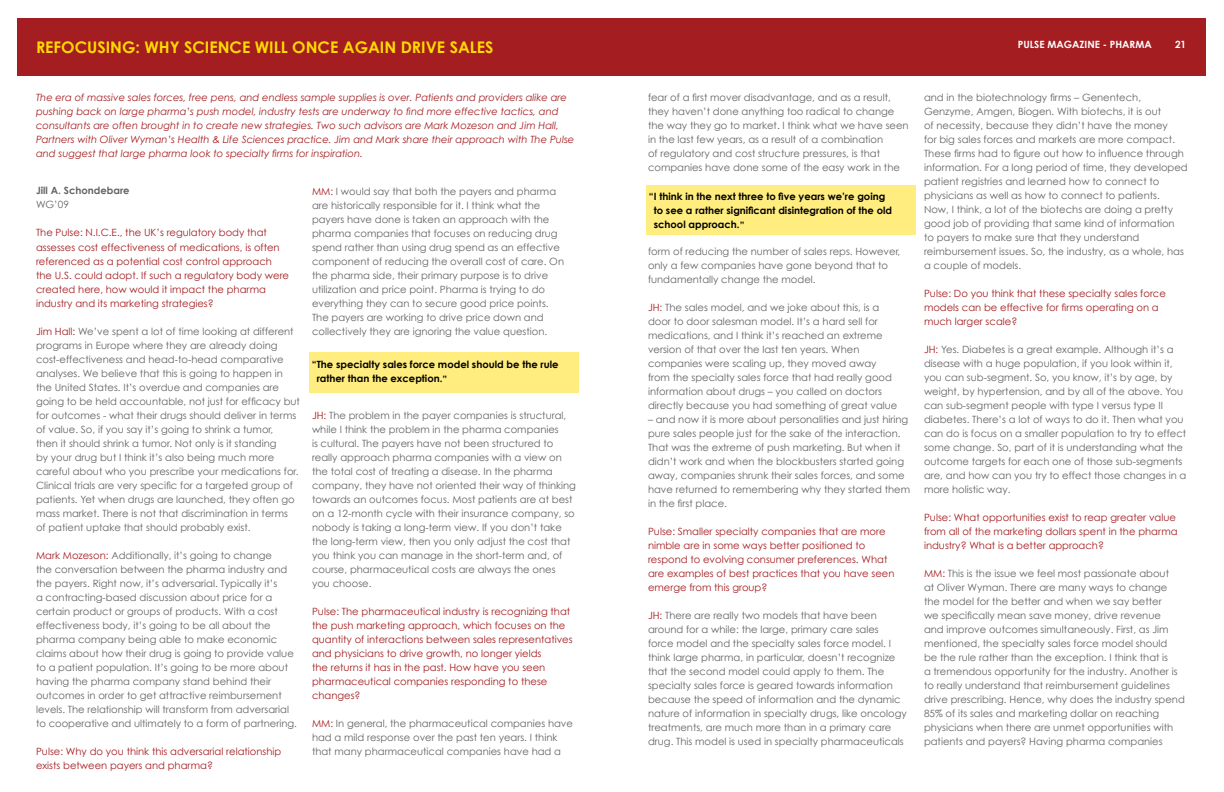
<style>
.page{position:relative;width:1224px;height:792px;background:#fff}
.page>*{position:absolute;margin:0;border:0;box-sizing:border-box;transform-origin:0 0}
.t1{font:700 16px "Century Gothic";color:#ffdb00}
.t2{font:10px/14px "Century Gothic";color:#636466}
.t3{font:10px/14px "Century Gothic";color:#a41d21}
.t4{font:italic 10px/14px "Century Gothic";color:#a41d21}
.t5{font:700 10px/14px "Century Gothic";color:#000}
.t6{font:700 10px "Century Gothic";color:#fff}
.t7{font:700 10px "Century Gothic";color:#636466}
.s1{color:#a41d21}
</style>
<div class="page">
<div style="left:17px;top:18px;width:1189px;height:58px;background:#a41d21"></div>
<div style="left:309px;top:352px;width:270px;height:40px;background:#ffed80"></div>
<div style="left:646px;top:185px;width:270px;height:50px;background:#ffed80"></div>
<h1 class="t1" style="left:36px;top:37px;width:11px">refocus</h1>
<h1 class="t1" style="left:106px;top:37px;width:115px">ing: why science</h1>
<h1 class="t1" style="left:255px;top:37px;width:50px">will once</h1>
<h1 class="t1" style="left:343px;top:37px;width:14px">aga</h1>
<h1 class="t1" style="left:380px;top:37px;width:80px">in drive sales</h1>
<p class="t4" style="left:36px;top:91px;width:540px">The era of massive sales forces, free pens, and endless sample supplies is over. Patients and providers alike are pushing back on large pharma’s push model, industry tests are underway to find more effective tactics, and consultants are often brought in to create new strategies. Two such advisors are Mark Mozeson and Jim Hall, Partners with Oliver Wyman’s Health &amp; Life Sciences practice. Jim and Mark share their approach with The Pulse and suggest that large pharma look to specialty firms for inspiration.</p>
<p class="t7" style="left:36px;top:185px;width:95px">Jill A. Schondebare</p>
<p class="t2" style="left:36px;top:198px;width:34px">WG’09</p>
<p class="t3" style="left:36px;top:226px;width:255px">The Pulse: N .I.C.E., the UK’s regulatory body that assesses cost effectiveness of medications, is often referenced as a potential cost control approach the U .S. could adopt. If such a regulatory body were created here, how would it impact the pharma industry and its marketing strategies?</p>
<p class="t2" style="left:36px;top:324px;width:265px"><span class="s1">Jim Hall:</span> We’ve spent a lot of time looking at different programs in Europe where they are already doing cost-effectiveness and head-to-head comparative analyses. We believe that this is going to happen in the U nited States. It’s overdue and companies are going to be held accountable, not just for efficacy but for outcomes - what their drugs should deliver in terms of value. So, if you say it’s going to shrink a tumor,<br>then it should shrink a tumor. Not only is it standing<br>by your drug but I think it’s also being much more careful about who you prescribe your medications for.<br>Clinical trials are very specific for a targeted group of patients. Yet when drugs are launched, they often go mass market. There is not that discrimination in terms of patient uptake that should probably exist.</p>
<p class="t2" style="left:36px;top:548px;width:263px"><span class="s1">Mark Mozeson:</span> Additionally, it’s going to change<br>the conversation between the pharma industry and the payers. Right now, it’s adversarial. Typically it’s<br>a contracting-based discussion about price for a certain product or groups of products. With a cost effectiveness body, it’s going to be all about the pharma company being able to make economic claims about how their drug is going to provide value to a patient population. It’s going to be more about having the pharma company stand behind their outcomes in order to get attractive reimbursement levels. The relationship will transform from adversarial to cooperative and ultimately to a form of partnering.</p>
<p class="t3" style="left:36px;top:744px;width:247px">Pulse: Why do you think this adversarial relationship exists between payers and pharma?</p>
<p class="t2" style="left:312px;top:184px;width:254px"><span class="s1">MM:</span> I would say that both the payers and pharma are historically responsible for it. I think what the payers have done is taken an approach with the pharma companies that focuses on reducing drug spend rather than using drug spend as an effective component of reducing the overall cost of care. On the pharma side, their primary purpose is to drive utilization and price point. Pharma is trying to do everything they can to secure good price points.<br>The payers are working to drive price down and collectively they are ignoring the value question.</p>
<p class="t5" style="left:317px;top:357px;width:243px;text-indent:-5px">“The specialty sales force model should be the rule rather than the exception.”</p>
<p class="t2" style="left:312px;top:408px;width:266px"><span class="s1">JH :</span> The problem in the payer companies is structural, while I think the problem in the pharma companies<br>is cultural. The payers have not been structured to really approach pharma companies with a view on the total cost of treating a disease. In the pharma company, they have not oriented their way of thinking towards an outcomes focus. Most patients are at best on a 12-month cycle with their insurance company, so nobody is taking a long-term view. If you don’t take the long-term view, then you only adjust the cost that you think you can manage in the short-term and, of course, pharmaceutical costs are always the ones you choose.</p>
<p class="t3" style="left:312px;top:604px;width:262px">Pulse: The pharmaceutical industry is recognizing that the push marketing approach, which focuses on the quantity of interactions between sales representatives and physicians to drive growth, no longer yields<br>the returns it has in the past. H ow have you seen pharmaceutical companies responding to these changes?</p>
<p class="t2" style="left:312px;top:716px;width:263px"><span class="s1">MM:</span> In general, the pharmaceutical companies have had a mild response over the past ten years. I think that many pharmaceutical companies have had a</p>
<p class="t6" style="left:1018px;top:38px;width:100px">PULSE MAGAZINE - pharma</p>
<p class="t6" style="left:1175px;top:38px;width:13px">21</p>
<p class="t2" style="left:648px;top:91px;width:262px">fear of a first mover disadvantage, and as a result, they haven’t done anything too radical to change the way they go to market. I think what we have seen in the last few years, as a result of a combination<br>of regulatory and cost structure pressures, is that companies have done some of the easy work in the</p>
<p class="t5" style="left:654px;top:190px;width:240px;text-indent:-5px">“I think in the next three to five years we’re going to see a rather significant disintegration of the old school approach.”</p>
<p class="t2" style="left:648px;top:245px;width:254px">form of reducing the number of sales reps. H owever, only a few companies have gone beyond that to fundamentally change the model.</p>
<p class="t2" style="left:648px;top:301px;width:251px"><span class="s1">JH :</span> The sales model, and we joke about this, is a door to door salesman model. It’s a hard sell for medications, and I think it’s reached an extreme version of that over the last ten years. When companies were scaling up, they moved away from the specialty sales force that had really good information about drugs – you called on doctors directly because you had something of great value</p>
<p class="t2" style="left:648px;top:413px;width:264px">– and now it is more about personalities and just hiring pure sales people just for the sake of the interaction.<br>That was the extreme of push marketing. But when it didn’t work and when the blockbusters started going away, companies shrunk their sales forces, and some have returned to remembering why they started them in the first place.</p>
<p class="t3" style="left:648px;top:525px;width:248px">Pulse: Smaller specialty companies that are more nimble are in some ways better positioned to respond to evolving consumer preferences. What are examples of best practices that you have seen emerge from this group?</p>
<p class="t2" style="left:648px;top:609px;width:260px"><span class="s1">JH :</span> There are really two models that have been around for a while: the large, primary care sales force model and the specialty sales force model. I think large pharma, in particular, doesn’t recognize that the second model could apply to them. The specialty sales force is geared towards information because the speed of information and the dynamic nature of information in specialty drugs, like oncology treatments, are much more than in a primary care drug. This model is used in specialty pharmaceuticals</p>
<p class="t2" style="left:924px;top:91px;width:265px">and in the biotechnology firms – Genentech, Genzyme, Amgen, Biogen. With biotechs, it is out<br>of necessity, because they didn’t have the money<br>for big sales forces and markets are more compact.<br>These firms had to figure out how to influence through information. For a long period of time, they developed patient registries and learned how to connect to physicians as well as how to connect to patients.<br>N ow, I think, a lot of the biotechs are doing a pretty good job of providing that same kind of information<br>to payers to make sure that they understand reimbursement issues. So, the industry, as a whole, has a couple of models.</p>
<p class="t3" style="left:924px;top:287px;width:243px">Pulse: Do you think that these specialty sales force models can be effective for firms operating on a much larger scale?</p>
<p class="t2" style="left:924px;top:343px;width:264px"><span class="s1">JH :</span> Yes. Diabetes is a great example. Although it’s a disease with a huge population, if you look within it, you can sub-segment. So, you know, it’s by age, by weight, by hypertension, and by all of the above. You can sub-segment people with type I versus type II diabetes. There’s a lot of ways to do it. Then what you can do is focus on a smaller population to try to effect some change. So, part of it is understanding what the outcome targets for each one of those sub-segments are, and how can you try to effect those changes in a more holistic way.</p>
<p class="t3" style="left:924px;top:511px;width:255px">Pulse: What opportunities exist to reap greater value from all of the marketing dollars spent in the pharma industry? What is a better approach?</p>
<p class="t2" style="left:924px;top:567px;width:262px"><span class="s1">MM:</span> This is the issue we feel most passionate about<br>at Oliver Wyman. There are many ways to change the model for the better and when we say better<br>we specifically mean save money, drive revenue<br>and improve outcomes simultaneously. First, as Jim mentioned, the specialty sales force model should<br>be the rule rather than the exception. I think that is<br>a tremendous opportunity for the industry. Another is to really understand that reimbursement guidelines drive prescribing. H ence, why does the industry spend 85% of its sales and marketing dollar on reaching physicians when there are unmet opportunities with patients and payers? Having pharma companies</p>
</div>
